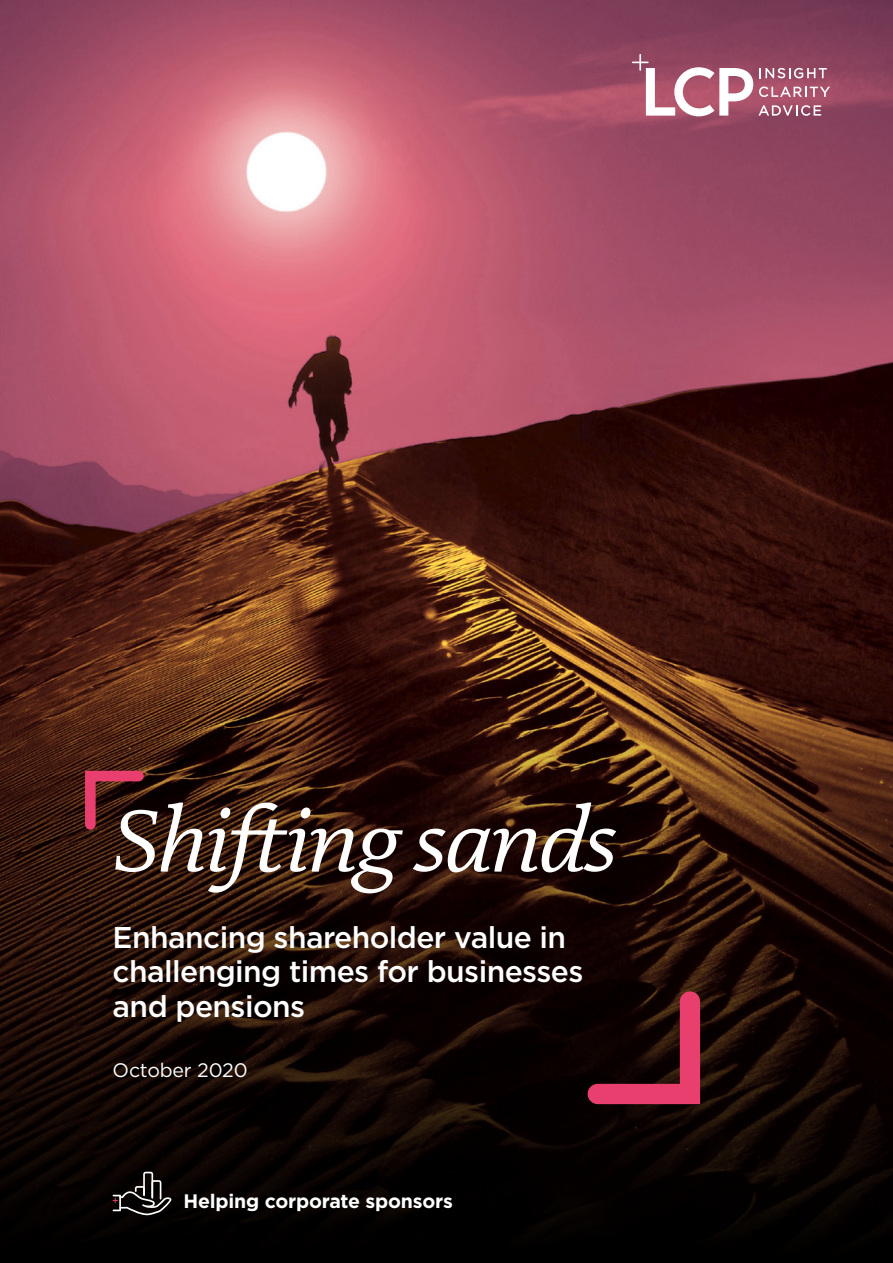
<style>
.page{position:relative;width:893px;height:1263px;background:#fff}
.page>*{position:absolute;margin:0;border:0;box-sizing:border-box;transform-origin:0 0}
.t1{font:italic 90px "DTL Documenta TOT";letter-spacing:-.03em;color:#fff}
.t2{font:500 30px/34.5px "Gotham";letter-spacing:-.02em;color:#fff}
.t3{font:700 19.5px "Gotham";letter-spacing:-.01em;color:#fff}
.t4{font:19.5px "Gotham";letter-spacing:-.01em;color:#fff}
</style>
<div class="page">
<img style="left:0;top:0;width:893px;height:651px">
<svg style="left:0;top:651px;width:893px;height:612px;background:#231007"></svg>
<svg style="left:632px;top:54px;width:198px;height:62px"></svg>
<svg style="left:85px;top:771px;width:59px;height:59px;background:#68212a"></svg>
<svg style="left:588px;top:991px;width:112px;height:113px;background:#561725"></svg>
<svg style="left:113px;top:1172px;width:59px;height:43px;background:#312d2c"></svg>
<h1 class="t1" style="left:113px;top:787px;width:506px">Shifting sands</h1>
<p class="t2" style="left:113px;top:919px;width:472px">Enhancing shareholder value in challenging times for businesses and pensions</p>
<p class="t4" style="left:113px;top:1057px;width:137px">October 2020</p>
<p class="t3" style="left:183px;top:1188px;width:271px">Helping corporate sponsors</p>
</div>
